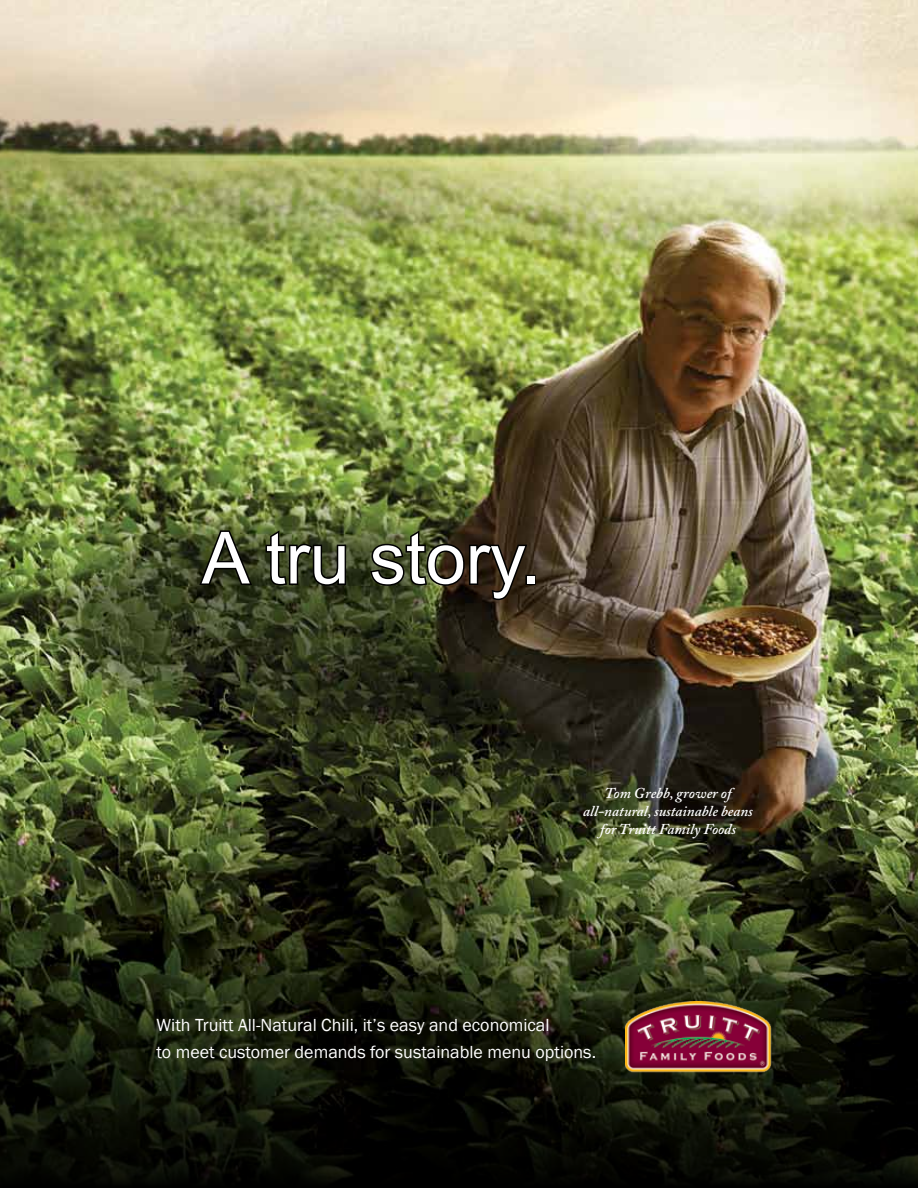
<style>
.page{position:relative;width:918px;height:1188px;background:#fff}
.page>*{position:absolute;margin:0;border:0;box-sizing:border-box;transform-origin:0 0}
.t1{font:72px "Arial";color:#fff}
.t2{font:18px/27px "Franklin Gothic";color:#fff}
.t3{font:italic 600 15px/18px "Adobe Caslon Pro";color:#fff;text-align:center}
</style>
<div class="page">
<img style="left:0;top:0;width:918px;height:928px">
<svg style="left:0;top:928px;width:918px;height:260px;background:#14180b"></svg>
<div style="left:564px;top:767px;width:209px;height:90px;background:#000;opacity:.75"></div>
<img style="left:625px;top:1001px;width:148px;height:74px">
<svg style="left:197px;top:525px;width:57px;height:62px;background:#30381d"></svg>
<svg style="left:264px;top:528px;width:84px;height:60px;background:#31381f"></svg>
<svg style="left:368px;top:528px;width:161px;height:74px;background:#302e19"></svg>
<div style="left:525px;top:575px;width:11px;height:10px;border:3px solid #000"></div>
<h1 class="t1" style="left:202px;top:511px;width:340px">A tru story.</h1>
<p class="t3" style="left:583px;top:784px;width:171px">Tom Grebb, grower of all-natural, sustainable beans for Truitt Family Foods</p>
<p class="t2" style="left:157px;top:1012px;width:441px">With Truitt All-Natural Chili, it’s easy and economical<br>to meet customer demands for sustainable menu options.</p>
</div>
